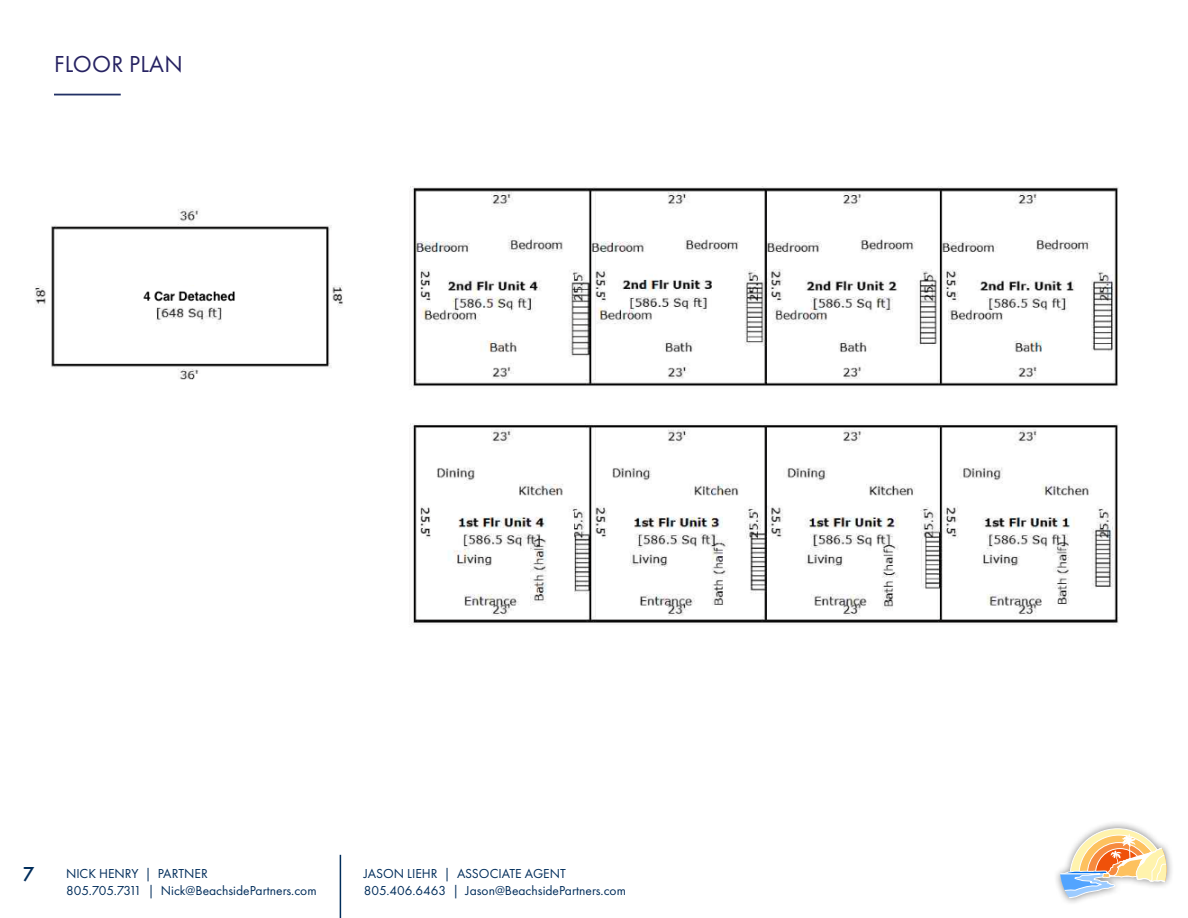
<style>
.page{position:relative;width:1188px;height:918px;background:#fff}
.page>*{position:absolute;margin:0;border:0;box-sizing:border-box;transform-origin:0 0}
.t1{font:24px "Futura PT";letter-spacing:.01em;color:#262262}
.t2{font:500 21px "Futura PT";color:#002d5b}
.t3{font:13.5px/16.2px "Futura PT";color:#002d5b}
</style>
<div class="page">
<hr style="left:340px;top:855px;width:1px;height:63px;background:#002d5b">
<div style="left:1052px;top:821px;width:123px;height:84px;background:#000;opacity:.5"></div>
<svg style="left:1060px;top:828px;width:107px;height:75px"></svg>
<img style="left:35px;top:93px;width:1084px;height:532px">
<hr style="left:54px;top:94px;width:67px;height:1px;background:#213165">
<h1 class="t1" style="left:54px;top:50px;width:130px">FLOOR PLAN</h1>
<h2 class="t2" style="left:23px;top:862px;width:13px">7</h2>
<p class="t3" style="left:364px;top:866px;width:264px">JASON LIEHR | ASSOCIATE AGENT<br>805.406.6463 | Jason@BeachsidePartners.com</p>
<p class="t3" style="left:66px;top:866px;width:252px">NICK HENRY | PARTNER<br>805.705.7311 | Nick@BeachsidePartners.com</p>
</div>
